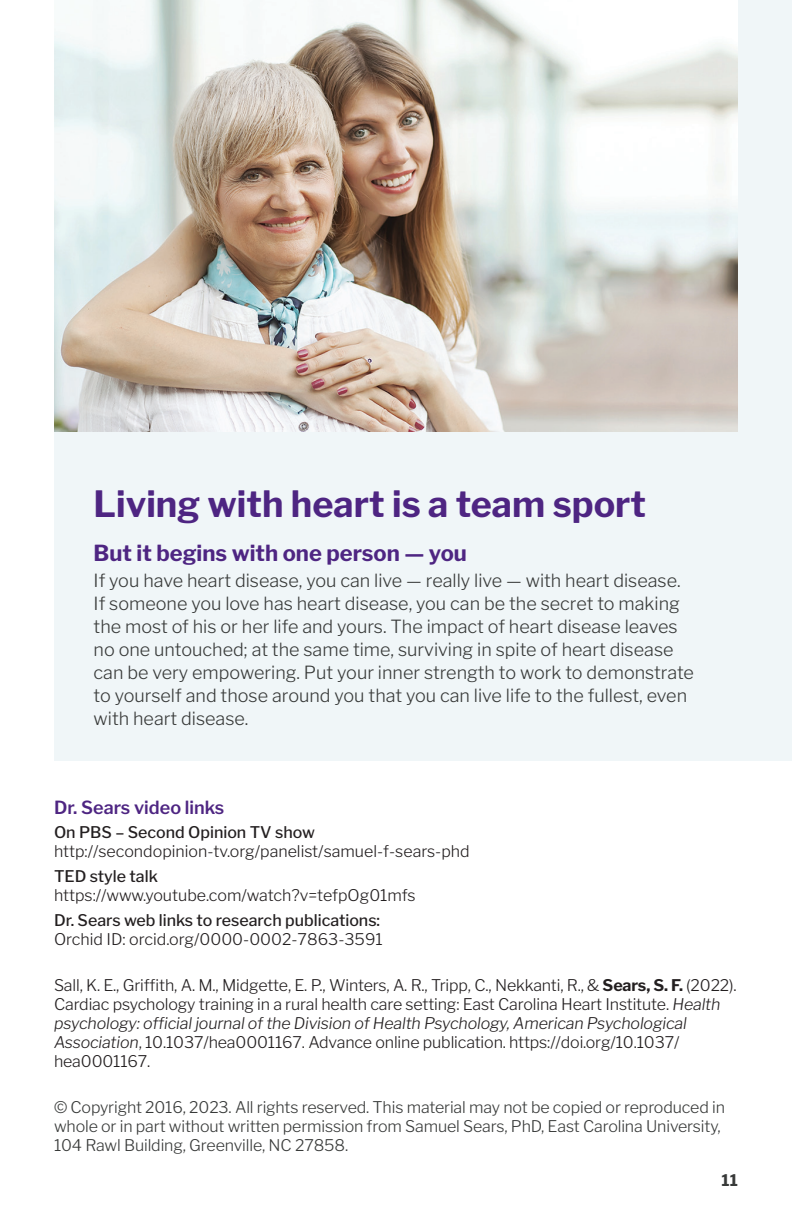
<style>
.page{position:relative;width:792px;height:1224px;background:#fff}
.page>*{position:absolute;margin:0;border:0;box-sizing:border-box;transform-origin:0 0}
.heading{font:700 36px "Libre Franklin";color:#4e2582}
.subheads{font:700 22px "Libre Franklin";color:#4e2582}
.text{font:300 18px/23px "Libre Franklin";color:#383a39}
.sources{font:600 18px "Libre Franklin";color:#4e2582}
.sources-2{font:300 16px/19px "Libre Franklin";letter-spacing:-.01em;color:#231f20}
.sources-3{font:300 16px/19px "Libre Franklin";letter-spacing:-.01em;color:#383a39}
.sources-4{font:500 16px "Libre Franklin";color:#231f20}
.t1{font:700 16px "Libre Franklin";color:#383a39}
.s1{font-weight:700}
.s2{font-style:italic}
</style>
<div class="page">
<div style="left:54px;top:0;width:738px;height:760px;background:#f0f6f8"></div>
<img style="left:54px;top:0;width:684px;height:432px">
<p class="heading" style="left:94px;top:476px;width:554px">Living with heart is a team sport</p>
<p class="subheads" style="left:94px;top:536px;width:375px">But it begins with one person — you</p>
<p class="text" style="left:94px;top:567px;width:602px">If you have heart disease, you can live — really live — with heart disease.<br>If someone you love has heart disease, you can be the secret to making the most of his or her life and yours. The impact of heart disease leaves no one untouched; at the same time, surviving in spite of heart disease can be very empowering. Put your inner strength to work to demonstrate to yourself and those around you that you can live life to the fullest, even with heart disease.</p>
<p class="sources" style="left:54px;top:793px;width:172px">Dr. Sears video links</p>
<p class="sources-4" style="left:54px;top:820px;width:262px">On PBS – Second Opinion TV show</p>
<p class="sources-2" style="left:54px;top:841px;width:417px">http://secondopinion-tv.org/panelist/samuel-f-sears-phd</p>
<p class="sources-4" style="left:54px;top:864px;width:105px">TED style talk</p>
<p class="sources-2" style="left:54px;top:884px;width:363px">https://www.youtube.com/watch?v=tefpOg01mfs</p>
<p class="sources-4" style="left:54px;top:908px;width:328px">Dr. Sears web links to research publications:</p>
<p class="sources-2" style="left:54px;top:928px;width:330px">Orchid ID: orcid.org/0000-0002-7863-3591</p>
<p class="sources-2" style="left:54px;top:974px;width:684px">Sall, K. E., Griffith, A. M., Midgette, E. P., Winters, A. R., Tripp, C., Nekkanti, R., &amp; <span class="s1">Sears, S. F.</span> (2022).<br>Cardiac psychology training in a rural health care setting: East Carolina Heart Institute. <span class="s2">Health psychology: official journal of the Division of Health Psychology, American Psychological Association</span>, 10.1037/hea0001167. Advance online publication. https://doi.org/10.1037/ hea0001167.</p>
<p class="sources-3" style="left:54px;top:1096px;width:673px">© Copyright 2016, 2023. All rights reserved. This material may not be copied or reproduced in whole or in part without written permission from Samuel Sears, PhD, East Carolina University,<br>104 Rawl Building, Greenville, NC 27858.</p>
<p class="t1" style="left:722px;top:1168px;width:18px">11</p>
</div>
